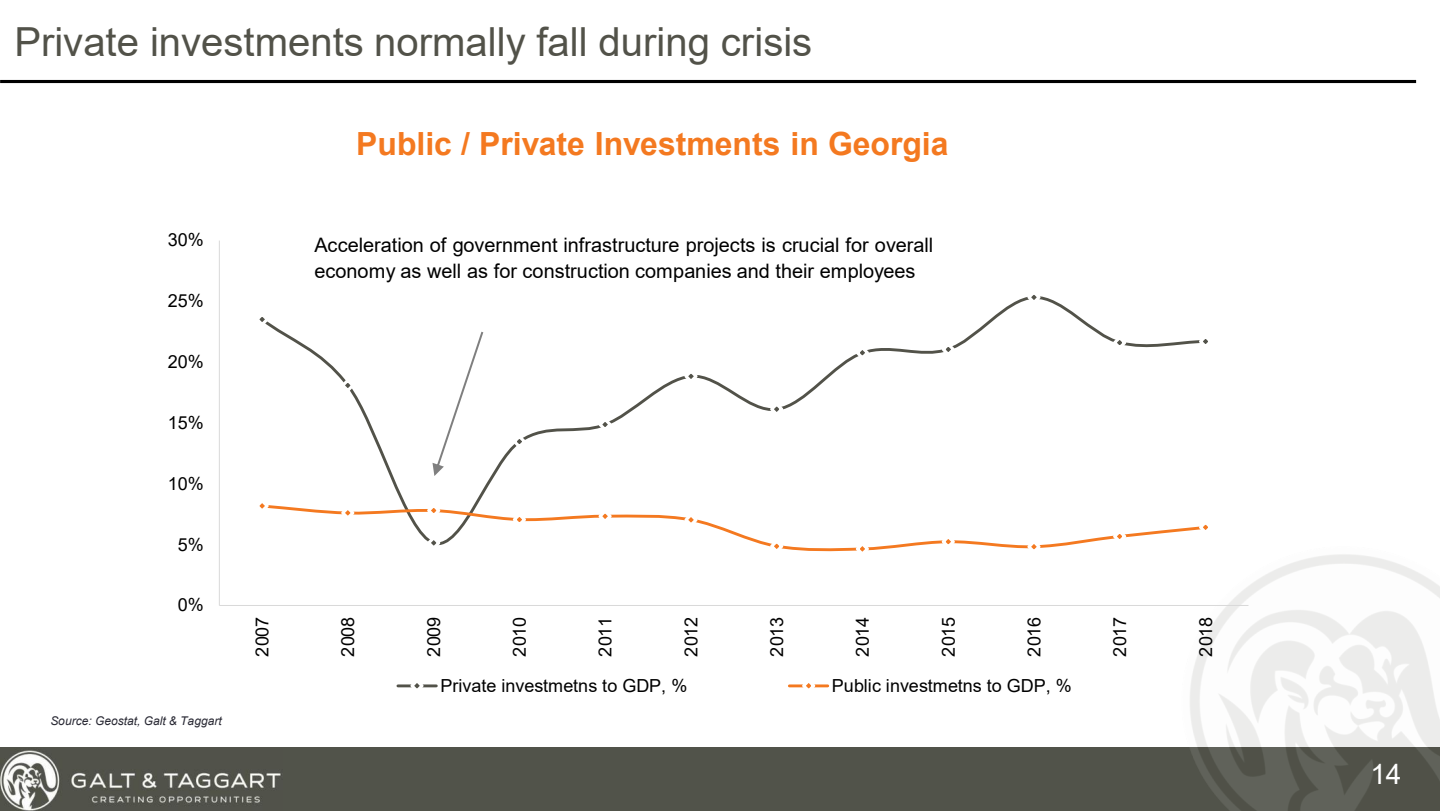
<style>
.page{position:relative;width:1440px;height:811px;background:#fff}
.page>*{position:absolute;margin:0;border:0;box-sizing:border-box;transform-origin:0 0}
.t1{font:40px "Arial";color:#525249}
.t2{font:700 32px "Arial";color:#f47920}
.t3{font:28px "Arial";color:#fff}
.t4{font:20px/25.6px "Arial";color:#000}
.t5{font:18px "Arial";letter-spacing:.005em;color:#000}
.t6{font:italic 12px "Arial";letter-spacing:.005em;color:#292934}
</style>
<div class="page">
<div style="left:0;top:748px;width:1440px;height:63px;background:#51534a"></div>
<img style="left:1176px;top:554px;width:264px;height:257px">
<img style="left:0;top:750px;width:281px;height:61px">
<hr style="left:219px;top:240px;width:1px;height:365px;background:#d9d9d9">
<hr style="left:219px;top:605px;width:1029px;height:1px;background:#d9d9d9">
<svg style="left:272px;top:297px;width:936px;height:259px"></svg>
<svg style="left:259px;top:317px;width:13px;height:11px"></svg>
<svg style="left:338px;top:376px;width:19px;height:19px"></svg>
<svg style="left:510px;top:432px;width:19px;height:19px"></svg>
<svg style="left:596px;top:415px;width:19px;height:19px"></svg>
<svg style="left:682px;top:367px;width:18px;height:19px"></svg>
<svg style="left:767px;top:400px;width:19px;height:18px"></svg>
<svg style="left:853px;top:343px;width:19px;height:19px"></svg>
<svg style="left:939px;top:340px;width:19px;height:19px"></svg>
<svg style="left:1025px;top:295px;width:18px;height:12px"></svg>
<svg style="left:1110px;top:333px;width:19px;height:19px"></svg>
<svg style="left:1196px;top:332px;width:12px;height:19px"></svg>
<svg style="left:272px;top:503px;width:936px;height:51px"></svg>
<svg style="left:259px;top:503px;width:13px;height:6px"></svg>
<svg style="left:338px;top:503px;width:19px;height:19px"></svg>
<svg style="left:424px;top:501px;width:19px;height:19px"></svg>
<svg style="left:510px;top:510px;width:19px;height:19px"></svg>
<svg style="left:596px;top:507px;width:19px;height:19px"></svg>
<svg style="left:682px;top:510px;width:18px;height:19px"></svg>
<svg style="left:767px;top:537px;width:19px;height:19px"></svg>
<svg style="left:853px;top:539px;width:19px;height:17px"></svg>
<svg style="left:939px;top:532px;width:19px;height:19px"></svg>
<svg style="left:1025px;top:537px;width:18px;height:19px"></svg>
<svg style="left:1110px;top:527px;width:19px;height:19px"></svg>
<svg style="left:1196px;top:518px;width:12px;height:19px"></svg>
<hr style="left:398px;top:684px;width:38px;height:3px;background:#525249">
<svg style="left:408px;top:683px;width:18px;height:6px"></svg>
<hr style="left:789px;top:684px;width:39px;height:3px;background:#f47920">
<svg style="left:799px;top:683px;width:19px;height:6px"></svg>
<svg style="left:432px;top:332px;width:51px;height:144px"></svg>
<hr style="left:0;top:80px;width:1416px;height:3px;background:#000">
<h1 class="t1" style="left:14px;top:14px;width:799px">Private investments normally fall during crisis</h1>
<p class="t5" style="left:168px;top:228px;width:37px">30%</p>
<p class="t5" style="left:168px;top:288px;width:37px">25%</p>
<p class="t5" style="left:168px;top:349px;width:37px">20%</p>
<p class="t5" style="left:168px;top:410px;width:37px">15%</p>
<p class="t5" style="left:168px;top:471px;width:37px">10%</p>
<p class="t5" style="left:178px;top:532px;width:28px">5%</p>
<p class="t5" style="left:178px;top:592px;width:28px">0%</p>
<p class="t6" style="left:50px;top:713px;width:173px">Source: Geostat, Galt &amp; Taggart</p>
<h2 class="t2" style="left:356px;top:121px;width:594px">Public / Private Investments in Georgia</h2>
<p class="t4" style="left:314px;top:232px;width:620px">Acceleration of government infrastructure projects is crucial for overall economy as well as for construction companies and their employees</p>
<p class="t5" style="left:250px;top:656px;width:41px;rotate:-90deg">2007</p>
<p class="t5" style="left:336px;top:656px;width:41px;rotate:-90deg">2008</p>
<p class="t5" style="left:421px;top:656px;width:41px;rotate:-90deg">2009</p>
<p class="t5" style="left:507px;top:656px;width:41px;rotate:-90deg">2010</p>
<p class="t5" style="left:593px;top:656px;width:41px;rotate:-90deg">2011</p>
<p class="t5" style="left:679px;top:656px;width:41px;rotate:-90deg">2012</p>
<p class="t5" style="left:764px;top:656px;width:41px;rotate:-90deg">2013</p>
<p class="t5" style="left:850px;top:656px;width:41px;rotate:-90deg">2014</p>
<p class="t5" style="left:936px;top:656px;width:41px;rotate:-90deg">2015</p>
<p class="t5" style="left:1022px;top:656px;width:41px;rotate:-90deg">2016</p>
<p class="t5" style="left:1108px;top:656px;width:41px;rotate:-90deg">2017</p>
<p class="t5" style="left:1193px;top:656px;width:41px;rotate:-90deg">2018</p>
<p class="t5" style="left:440px;top:673px;width:248px">Private investmetns to GDP, %</p>
<p class="t5" style="left:832px;top:673px;width:241px">Public investmetns to GDP, %</p>
<h3 class="t3" style="left:1370px;top:754px;width:33px">14</h3>
</div>
